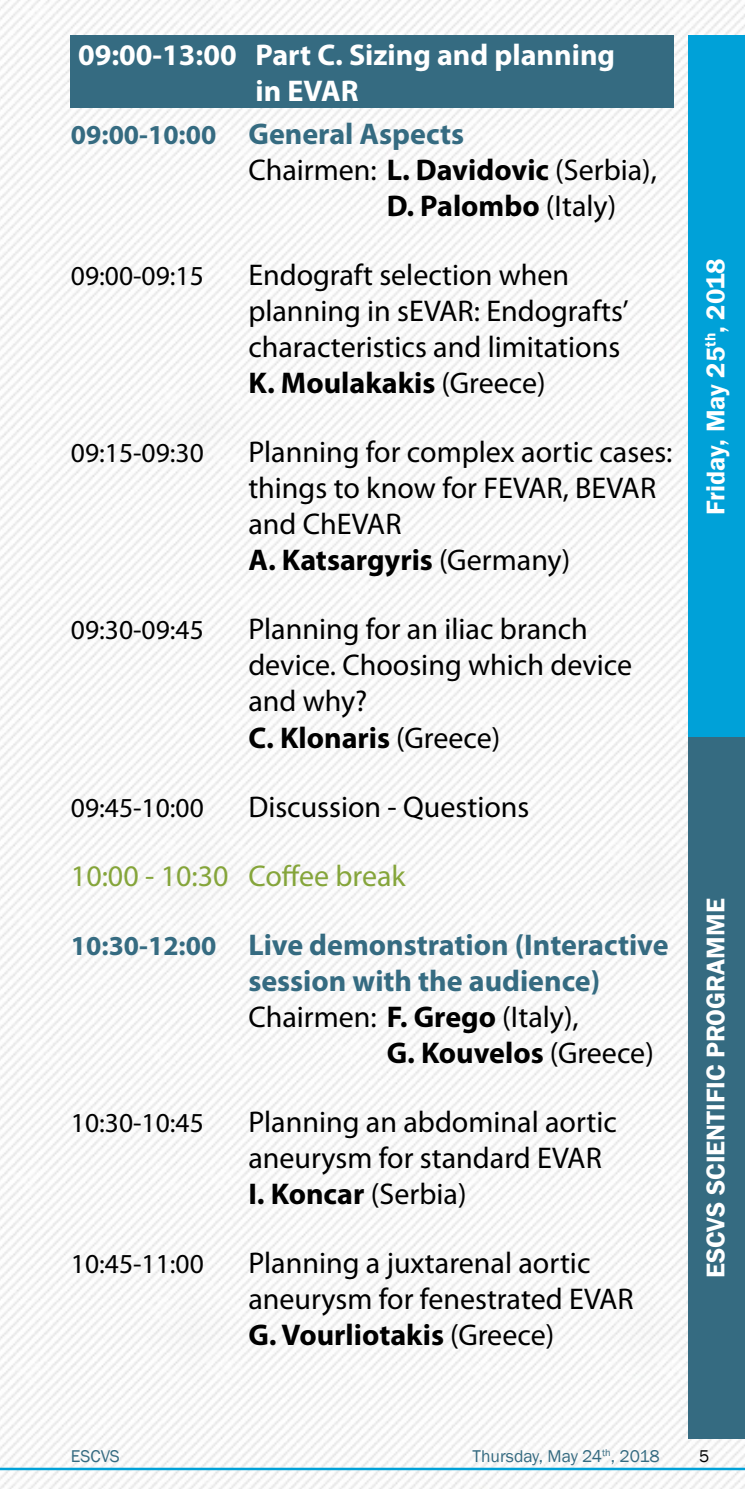
<style>
.page{position:relative;width:745px;height:1489px;background:#fff}
.page>*{position:absolute;margin:0;border:0;box-sizing:border-box;transform-origin:0 0}
.t1{font:30px/36px "Myriad Pro";color:#000}
.t2{font:700 30px "Myriad Pro";color:#356b81}
.t3{font:700 30px/36px "Myriad Pro";color:#fff}
.t4{font:700 30px "Myriad Pro";color:#000}
.t5{font:30px "Myriad Pro";color:#85a53a}
.t6{font:27.5px "Myriad Pro";color:#000}
.t7{font:600 26.25px "Franklin Gothic";color:#fff}
.t8{font:17.5px "Franklin Gothic";color:#356b81}
.t9{font:17.5px "Franklin Gothic";color:#000}
.s1{font-size:27.5px}
.s2{font-weight:700}
.s3{font-weight:400}
</style>
<div class="page">
<img style="left:0;top:0;width:744px;height:1488px">
<hr style="left:0;top:1467px;width:744px;height:2px;background:#00a1d8">
<div style="left:687px;top:737px;width:57px;height:702px;background:#356b81"></div>
<div style="left:687px;top:35px;width:57px;height:702px;background:#00a1d8"></div>
<div style="left:71px;top:35px;width:602px;height:73px;background:#356b81"></div>
<p class="t3" style="left:255px;top:36px;width:361px;text-indent:-177px">09:00-13:00 Part C. Sizing and planning in EVAR</p>
<p class="t2" style="left:71px;top:114px;width:394px"><span class="s1">09:00-10:00</span> General Aspects</p>
<p class="t1" style="left:248px;top:152px;width:410px">Chairmen: <span class="s2">L. Davidovic</span> (Serbia),</p>
<p class="t4" style="left:386px;top:186px;width:231px">D. Palombo <span class="s3">(Italy)</span></p>
<p class="t6" style="left:71px;top:259px;width:134px">09:00-09:15</p>
<p class="t1" style="left:248px;top:257px;width:381px">Endograft selection when planning in sEVAR: Endografts’ characteristics and limitations<br><span class="s2">K. Moulakakis</span> (Greece)</p>
<p class="t6" style="left:71px;top:436px;width:134px">09:15-09:30</p>
<p class="t1" style="left:248px;top:434px;width:425px">Planning for complex aortic cases: things to know for FEVAR, BEVAR and ChEVAR<br><span class="s2">A. Katsargyris</span> (Germany)</p>
<p class="t6" style="left:71px;top:613px;width:134px">09:30-09:45</p>
<p class="t1" style="left:248px;top:611px;width:385px">Planning for an iliac branch device. Choosing which device and why?<br><span class="s2">C. Klonaris</span> (Greece)</p>
<p class="t6" style="left:71px;top:790px;width:134px">09:45-10:00</p>
<p class="t1" style="left:248px;top:788px;width:282px">Discussion - Questions</p>
<p class="t5" style="left:71px;top:857px;width:336px">10:00 - 10:30 Coffee break</p>
<p class="t2" style="left:71px;top:924px;width:598px"><span class="s1">10:30-12:00</span> Live demonstration (Interactive</p>
<p class="t2" style="left:248px;top:960px;width:353px">session with the audience)</p>
<p class="t1" style="left:248px;top:998px;width:332px">Chairmen: <span class="s2">F. Grego</span> (Italy),</p>
<p class="t4" style="left:386px;top:1032px;width:268px">G. Kouvelos <span class="s3">(Greece)</span></p>
<p class="t6" style="left:71px;top:1105px;width:134px">10:30-10:45</p>
<p class="t1" style="left:248px;top:1103px;width:370px">Planning an abdominal aortic aneurysm for standard EVAR<br><span class="s2">I. Koncar</span> (Serbia)</p>
<p class="t6" style="left:71px;top:1246px;width:134px">10:45-11:00</p>
<p class="t1" style="left:248px;top:1244px;width:386px">Planning a juxtarenal aortic aneurysm for fenestrated EVAR<br><span class="s2">G. Vourliotakis</span> (Greece)</p>
<p class="t7" style="left:699px;top:514px;width:258px;rotate:-90deg">Friday, May 25<sup>th</sup>, 2018</p>
<p class="t7" style="left:699px;top:1278px;width:381px;rotate:-90deg">ESCVS SCIENTIFIC PROGRAMME</p>
<p class="t8" style="left:71px;top:1445px;width:50px">ESCVS</p>
<p class="t8" style="left:472px;top:1445px;width:189px">Thursday, May 24<sup>th</sup>, 2018</p>
<p class="t9" style="left:698px;top:1445px;width:12px">5</p>
</div>
